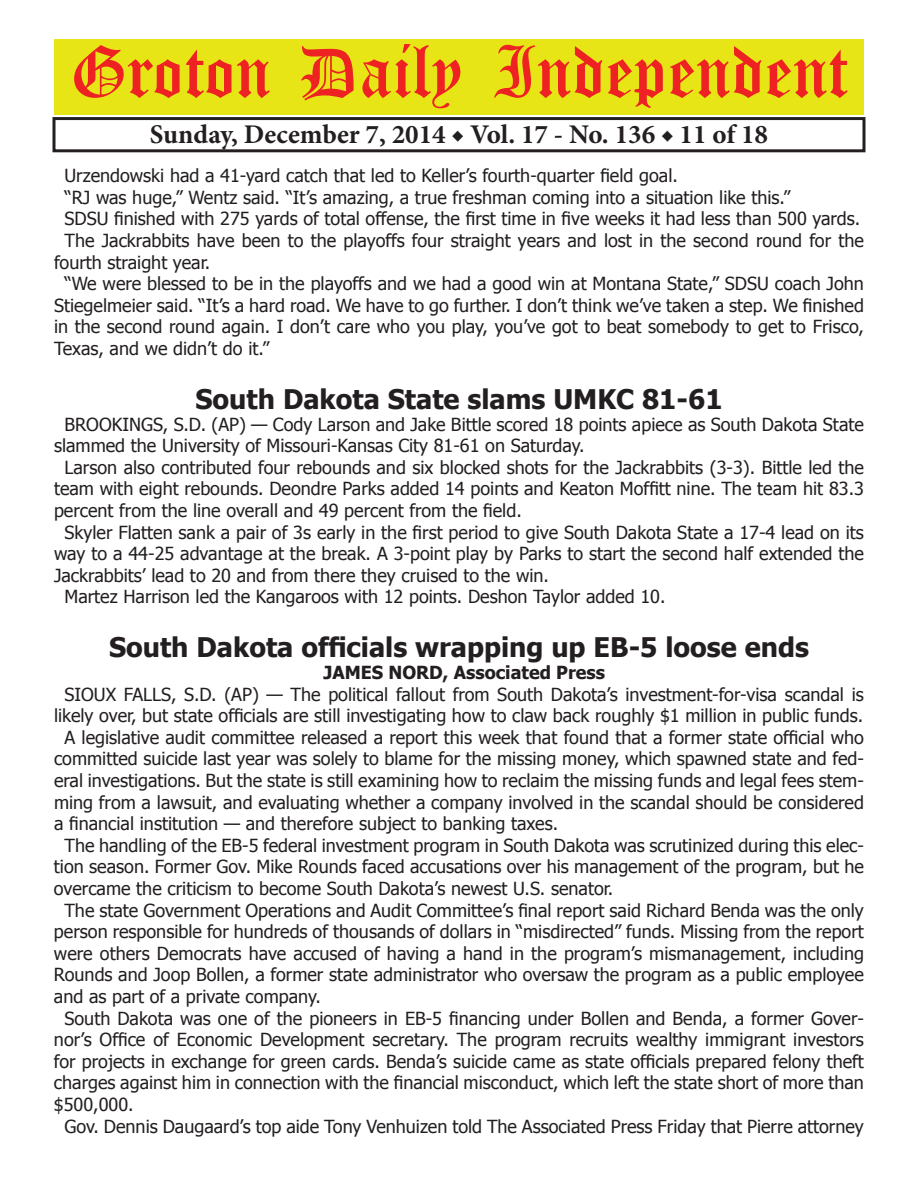
<style>
.page{position:relative;width:918px;height:1188px;background:#fff}
.page>*{position:absolute;margin:0;border:0;box-sizing:border-box;transform-origin:0 0}
.t1{font:54px "Old English Five";color:#ee2123}
.t2{font:700 27px "Tahoma";color:#231f20}
.t3{font:700 27px "Minion Pro";color:#231f20}
.t4{font:18px "Tahoma";color:#231f20}
.t5{font:700 18px "Tahoma";color:#231f20}
</style>
<div class="page">
<div style="left:52px;top:117px;width:814px;height:35px;border:3px solid #231f20"></div>
<div style="left:54px;top:40px;width:810px;height:75px;background:#e7e515"></div>
<h1 class="t1" style="left:70px;top:47px;width:779px">Groton Daily Independent</h1>
<h2 class="t3" style="left:150px;top:116px;width:620px">Sunday, December 7, 2014 ◆ Vol. 17 - No. 136 ◆ 11 of 18</h2>
<p class="t4" style="left:64px;top:164px;width:615px">Urzendowski had a 41-yard catch that led to Keller’s fourth-quarter field goal.</p>
<p class="t4" style="left:64px;top:185px;width:727px">“RJ was huge,” Wentz said. “It’s amazing, a true freshman coming into a situation like this.”</p>
<p class="t4" style="left:64px;top:207px;width:797px">SDSU finished with 275 yards of total offense, the first time in five weeks it had less than 500 yards.</p>
<p class="t4" style="left:64px;top:228px;width:801px">The Jackrabbits have been to the playoffs four straight years and lost in the second round for the</p>
<p class="t4" style="left:54px;top:250px;width:158px">fourth straight year.</p>
<p class="t4" style="left:64px;top:272px;width:801px">“We were blessed to be in the playoffs and we had a good win at Montana State,” SDSU coach John</p>
<p class="t4" style="left:54px;top:293px;width:812px">Stiegelmeier said. “It’s a hard road. We have to go further. I don’t think we’ve taken a step. We finished</p>
<p class="t4" style="left:54px;top:315px;width:812px">in the second round again. I don’t care who you play, you’ve got to beat somebody to get to Frisco,</p>
<p class="t4" style="left:54px;top:336px;width:217px">Texas, and we didn’t do it.”</p>
<h2 class="t2" style="left:196px;top:380px;width:529px">South Dakota State slams UMKC 81-61</h2>
<p class="t4" style="left:64px;top:412px;width:801px">BROOKINGS, S.D. (AP) — Cody Larson and Jake Bittle scored 18 points apiece as South Dakota State</p>
<p class="t4" style="left:54px;top:434px;width:532px">slammed the University of Missouri-Kansas City 81-61 on Saturday.</p>
<p class="t4" style="left:64px;top:455px;width:801px">Larson also contributed four rebounds and six blocked shots for the Jackrabbits (3-3). Bittle led the</p>
<p class="t4" style="left:54px;top:477px;width:811px">team with eight rebounds. Deondre Parks added 14 points and Keaton Moffitt nine. The team hit 83.3</p>
<p class="t4" style="left:54px;top:498px;width:469px">percent from the line overall and 49 percent from the field.</p>
<p class="t4" style="left:64px;top:520px;width:801px">Skyler Flatten sank a pair of 3s early in the first period to give South Dakota State a 17-4 lead on its</p>
<p class="t4" style="left:54px;top:542px;width:811px">way to a 44-25 advantage at the break. A 3-point play by Parks to start the second half extended the</p>
<p class="t4" style="left:54px;top:563px;width:497px">Jackrabbits’ lead to 20 and from there they cruised to the win.</p>
<p class="t4" style="left:64px;top:585px;width:603px">Martez Harrison led the Kangaroos with 12 points. Deshon Taylor added 10.</p>
<h2 class="t2" style="left:109px;top:629px;width:701px">South Dakota officials wrapping up EB-5 loose ends</h2>
<p class="t5" style="left:323px;top:660px;width:283px">JAMES NORD, Associated Press</p>
<p class="t4" style="left:64px;top:682px;width:801px">SIOUX FALLS, S.D. (AP) — The political fallout from South Dakota’s investment-for-visa scandal is</p>
<p class="t4" style="left:54px;top:704px;width:811px">likely over, but state officials are still investigating how to claw back roughly $1 million in public funds.</p>
<p class="t4" style="left:64px;top:725px;width:801px">A legislative audit committee released a report this week that found that a former state official who</p>
<p class="t4" style="left:54px;top:747px;width:812px">committed suicide last year was solely to blame for the missing money, which spawned state and fed-</p>
<p class="t4" style="left:54px;top:768px;width:812px">eral investigations. But the state is still examining how to reclaim the missing funds and legal fees stem-</p>
<p class="t4" style="left:54px;top:790px;width:811px">ming from a lawsuit, and evaluating whether a company involved in the scandal should be considered</p>
<p class="t4" style="left:54px;top:812px;width:506px">a financial institution — and therefore subject to banking taxes.</p>
<p class="t4" style="left:64px;top:833px;width:801px">The handling of the EB-5 federal investment program in South Dakota was scrutinized during this elec-</p>
<p class="t4" style="left:54px;top:855px;width:811px">tion season. Former Gov. Mike Rounds faced accusations over his management of the program, but he</p>
<p class="t4" style="left:54px;top:876px;width:561px">overcame the criticism to become South Dakota’s newest U.S. senator.</p>
<p class="t4" style="left:64px;top:898px;width:801px">The state Government Operations and Audit Committee’s final report said Richard Benda was the only</p>
<p class="t4" style="left:54px;top:920px;width:811px">person responsible for hundreds of thousands of dollars in “misdirected” funds. Missing from the report</p>
<p class="t4" style="left:54px;top:941px;width:812px">were others Democrats have accused of having a hand in the program’s mismanagement, including</p>
<p class="t4" style="left:54px;top:963px;width:811px">Rounds and Joop Bollen, a former state administrator who oversaw the program as a public employee</p>
<p class="t4" style="left:54px;top:984px;width:268px">and as part of a private company.</p>
<p class="t4" style="left:64px;top:1006px;width:801px">South Dakota was one of the pioneers in EB-5 financing under Bollen and Benda, a former Gover-</p>
<p class="t4" style="left:54px;top:1028px;width:811px">nor’s Office of Economic Development secretary. The program recruits wealthy immigrant investors</p>
<p class="t4" style="left:54px;top:1049px;width:811px">for projects in exchange for green cards. Benda’s suicide came as state officials prepared felony theft</p>
<p class="t4" style="left:54px;top:1071px;width:811px">charges against him in connection with the financial misconduct, which left the state short of more than</p>
<p class="t4" style="left:54px;top:1092px;width:81px">$500,000.</p>
<p class="t4" style="left:64px;top:1114px;width:801px">Gov. Dennis Daugaard’s top aide Tony Venhuizen told The Associated Press Friday that Pierre attorney</p>
</div>
